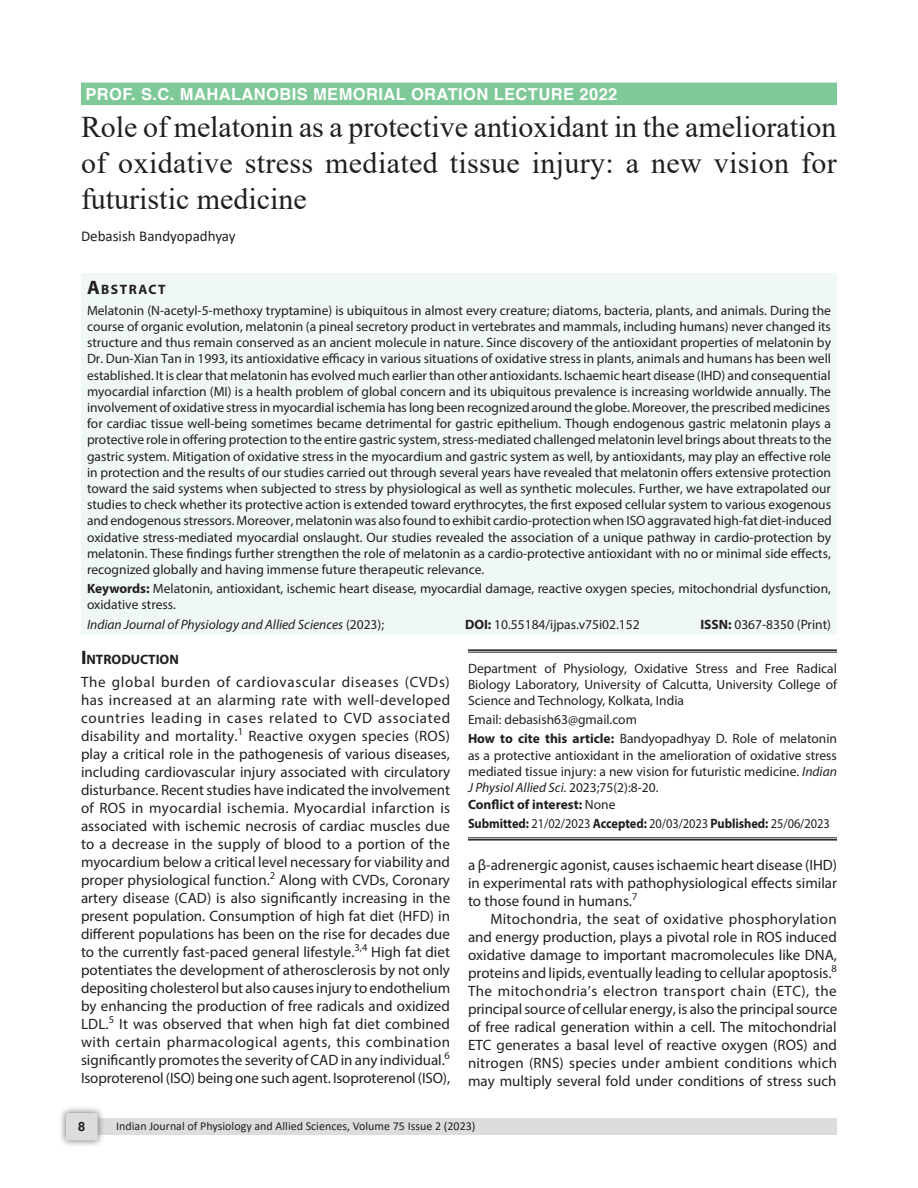
<style>
.page{position:relative;width:918px;height:1188px;background:#fff}
.page>*{position:absolute;margin:0;border:0;box-sizing:border-box;transform-origin:0 0}
.article_head{font:30px/36px "Times New Roman";letter-spacing:.01em;color:#231f20;text-align:justify}
.Subject{font:700 16.5px "Helvetica";letter-spacing:.025em;color:#fff}
.Body_flush{font:15px/18px "Myriad Pro";letter-spacing:-.005em;color:#231f20;text-align:justify}
.text{font:15px/18px "Myriad Pro";letter-spacing:.005em;color:#231f20;text-align:justify}
.author{font:15px "Calibri";color:#231f20}
.A{font:700 13.65px "Myriad Pro";color:#231f20}
.Abstract{font:13.5px/16.2px "Myriad Pro";color:#231f20;text-align:justify}
.affiliation{font:13.5px/16.2px "Myriad Pro";color:#231f20;text-align:justify}
.affiliation-2{font:13.5px "Myriad Pro";color:#231f20;scale:.92 1}
.Abstract-2{font:italic 13.5px "Myriad Pro";color:#231f20}
.affiliation-3{font:700 13.5px "Myriad Pro";color:#231f20}
.t1{font:700 12.75px "Helvetica";color:#231f20}
.t2{font:12px "Calibri";color:#231f20}
.s1{font-size:19.5px}
.s2{font-weight:700}
.s3{font-style:normal}
.s4{font-style:italic}
.s5{font-weight:400}
</style>
<div class="page">
<hr style="left:81px;top:76px;width:756px;height:1px;background:#231f20">
<div style="left:82px;top:1119px;width:755px;height:16px;background:#dcdddf"></div>
<div style="left:59px;top:1106px;width:46px;height:41px;background:#231f20;opacity:.61"></div>
<div style="left:66px;top:1113px;width:32px;height:27px;background:#dcdddf;border-radius:2px"></div>
<div style="left:81px;top:274px;width:756px;height:361px;background:#eff8f2"></div>
<div style="left:81px;top:83px;width:756px;height:22px;background:#7fc898"></div>
<hr style="left:468px;top:838px;width:369px;height:1px;background:#231f20">
<hr style="left:468px;top:839px;width:369px;height:2px;background:#231f20">
<hr style="left:468px;top:649px;width:369px;height:2px;background:#231f20">
<hr style="left:468px;top:652px;width:369px;height:1px;background:#231f20">
<p class="Subject" style="left:86px;top:81px;width:533px">PROF. S.C. MAHALANOBIS MEMORIAL ORATION LECTURE 2022</p>
<p class="article_head" style="left:81px;top:108px;width:757px">Role of melatonin as a protective antioxidant in the amelioration of oxidative stress mediated tissue injury: a new vision for futuristic medicine</p>
<p class="author" style="left:81px;top:225px;width:156px">Debasish Bandyopadhyay</p>
<p class="A" style="left:87px;top:281px;width:80px"><span class="s1">A</span>BSTRACT</p>
<p class="Abstract" style="left:87px;top:302px;width:746px">Melatonin (N-acetyl-5-methoxy tryptamine) is ubiquitous in almost every creature; diatoms, bacteria, plants, and animals. During the course of organic evolution, melatonin (a pineal secretory product in vertebrates and mammals, including humans) never changed its structure and thus remain conserved as an ancient molecule in nature. Since discovery of the antioxidant properties of melatonin by Dr. Dun-Xian Tan in 1993, its antioxidative efficacy in various situations of oxidative stress in plants, animals and humans has been well established. It is clear that melatonin has evolved much earlier than other antioxidants. Ischaemic heart disease (IHD) and consequential myocardial infarction (MI) is a health problem of global concern and its ubiquitous prevalence is increasing worldwide annually. The involvement of oxidative stress in myocardial ischemia has long been recognized around the globe. Moreover, the prescribed medicines for cardiac tissue well-being sometimes became detrimental for gastric epithelium. Though endogenous gastric melatonin plays a protective role in offering protection to the entire gastric system, stress-mediated challenged melatonin level brings about threats to the gastric system. Mitigation of oxidative stress in the myocardium and gastric system as well, by antioxidants, may play an effective role in protection and the results of our studies carried out through several years have revealed that melatonin offers extensive protection toward the said systems when subjected to stress by physiological as well as synthetic molecules. Further, we have extrapolated our studies to check whether its protective action is extended toward erythrocytes, the first exposed cellular system to various exogenous and endogenous stressors. Moreover, melatonin was also found to exhibit cardio-protection when ISO aggravated high-fat diet-induced oxidative stress-mediated myocardial onslaught. Our studies revealed the association of a unique pathway in cardio-protection by melatonin. These findings further strengthen the role of melatonin as a cardio-protective antioxidant with no or minimal side effects, recognized globally and having immense future therapeutic relevance.</p>
<p class="Abstract" style="left:87px;top:580px;width:746px"><span class="s2">Keywords:</span> Melatonin, antioxidant, ischemic heart disease, myocardial damage, reactive oxygen species, mitochondrial dysfunction, oxidative stress.</p>
<p class="Abstract-2" style="left:87px;top:616px;width:299px">Indian Journal of Physiology and Allied Sciences <span class="s3">(2023);</span></p>
<p class="Abstract" style="left:465px;top:616px;width:176px"><span class="s2">DOI:</span> 10.55184/ijpas.v75i02.152</p>
<p class="Abstract" style="left:700px;top:616px;width:132px"><span class="s2">ISSN:</span> 0367-8350 (Print)</p>
<p class="A" style="left:81px;top:651px;width:99px"><span class="s1">I</span>NTRODUCTION</p>
<p class="Body_flush" style="left:81px;top:672px;width:371px">The global burden of cardiovascular diseases (CVDs) has increased at an alarming rate with well-developed countries leading in cases related to CVD associated disability and mortality.<sup>1</sup> Reactive oxygen species (ROS) play a critical role in the pathogenesis of various diseases, including cardiovascular injury associated with circulatory disturbance. Recent studies have indicated the involvement of ROS in myocardial ischemia. Myocardial infarction is associated with ischemic necrosis of cardiac muscles due to a decrease in the supply of blood to a portion of the myocardium below a critical level necessary for viability and proper physiological function.<sup>2</sup> Along with CVDs, Coronary artery disease (CAD) is also significantly increasing in the present population. Consumption of high fat diet (HFD) in different populations has been on the rise for decades due to the currently fast-paced general lifestyle.<sup>3,4</sup> High fat diet potentiates the development of atherosclerosis by not only depositing cholesterol but also causes injury to endothelium by enhancing the production of free radicals and oxidized LDL.<sup>5</sup> It was observed that when high fat diet combined with certain pharmacological agents, this combination significantly promotes the severity of CAD in any individual.<sup>6<br></sup>Isoproterenol (ISO) being one such agent. Isoproterenol (ISO),</p>
<p class="affiliation" style="left:468px;top:660px;width:371px">Department of Physiology, Oxidative Stress and Free Radical Biology Laboratory, University of Calcutta, University College of Science and Technology, Kolkata, India</p>
<p class="affiliation" style="left:468px;top:711px;width:170px">Email: debasish63@gmail.com</p>
<p class="affiliation" style="left:468px;top:731px;width:371px"><span class="s2">How to cite this article:</span> Bandyopadhyay D. Role of melatonin as a protective antioxidant in the amelioration of oxidative stress mediated tissue injury: a new vision for futuristic medicine. <span class="s4">Indian J Physiol Allied Sci.</span> 2023;75(2):8-20.</p>
<p class="affiliation-3" style="left:468px;top:796px;width:149px">Conflict of interest: <span class="s5">None</span></p>
<p class="affiliation-2" style="left:468px;top:815px;width:395px"><span class="s2">Submitted:</span> 21/02/2023 <span class="s2">Accepted:</span> 20/03/2023 <span class="s2">Published:</span> 25/06/2023</p>
<p class="Body_flush" style="left:468px;top:856px;width:371px">a β-adrenergic agonist, causes ischaemic heart disease (IHD) in experimental rats with pathophysiological effects similar to those found in humans.<sup>7</sup></p>
<p class="text" style="left:468px;top:910px;width:371px;text-indent:22px">Mitochondria, the seat of oxidative phosphorylation and energy production, plays a pivotal role in ROS induced oxidative damage to important macromolecules like DNA, proteins and lipids, eventually leading to cellular apoptosis.<sup>8<br></sup>The mitochondria’s electron transport chain (ETC), the principal source of cellular energy, is also the principal source of free radical generation within a cell. The mitochondrial ETC generates a basal level of reactive oxygen (ROS) and nitrogen (RNS) species under ambient conditions which may multiply several fold under conditions of stress such</p>
<p class="t1" style="left:78px;top:1117px;width:9px">8</p>
<p class="t2" style="left:116px;top:1117px;width:361px">Indian Journal of Physiology and Allied Sciences, Volume 75 Issue 2 (2023)</p>
</div>
